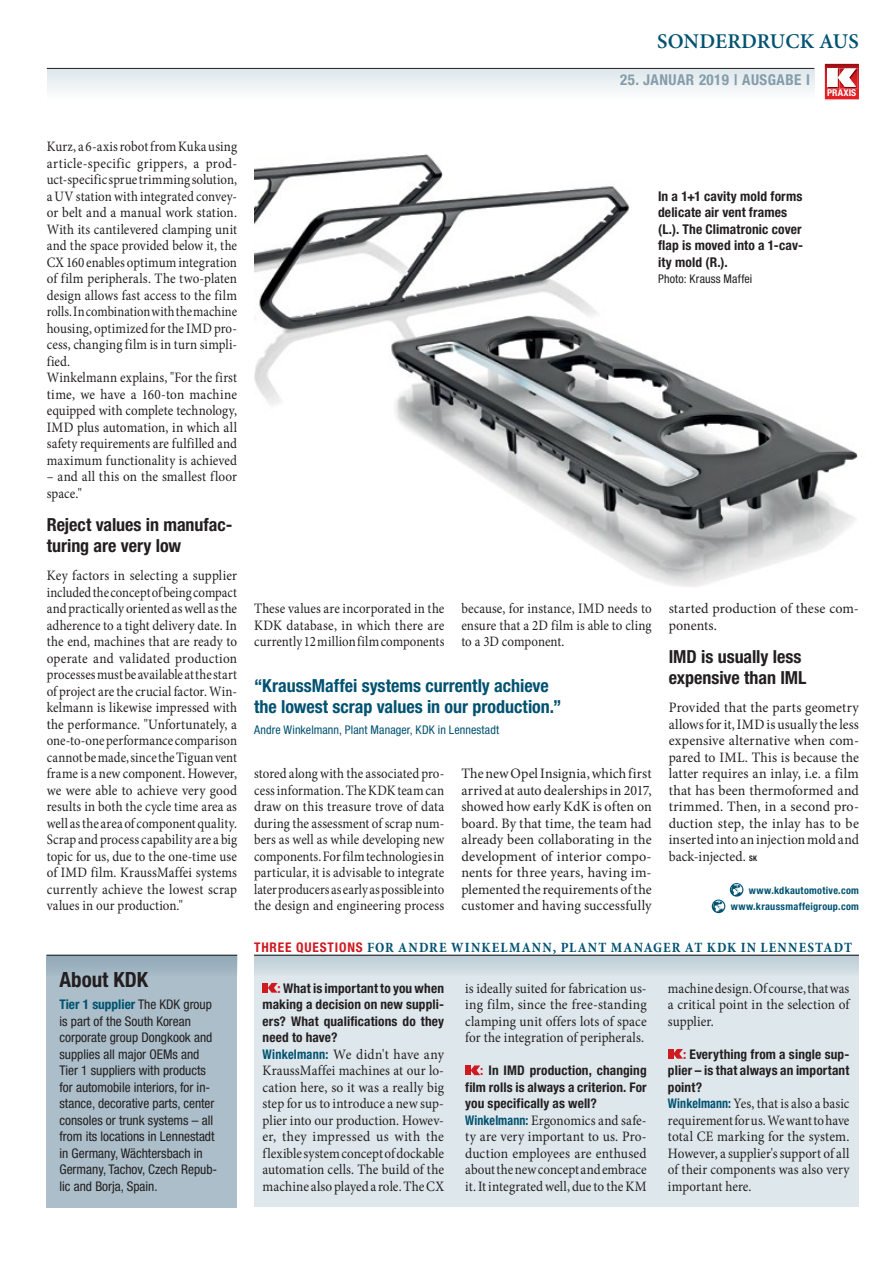
<style>
.page{position:relative;width:893px;height:1263px;background:#fff}
.page>*{position:absolute;margin:0;border:0;box-sizing:border-box;transform-origin:0 0}
.t1{font:600 21px "Minion Pro";letter-spacing:.01em;color:#005271}
.t2{font:700 condensed 21px "Helvetica Neue LT Std";color:#231f20}
.t3{font:700 condensed 18px/21px "Helvetica Neue LT Std";color:#005271}
.t4{font:700 condensed 18px/21px "Helvetica Neue LT Std";letter-spacing:-.005em;color:#231f20}
.t5{font:700 condensed 15px "Helvetica Neue LT Std";letter-spacing:.03em;color:#849daa}
.t6{font:14.4px/16.5px "Minion Pro";letter-spacing:.01em;color:#231f20;text-align:justify;scale:.9 1}
.t7{font:14.4px/16.5px "Minion Pro";letter-spacing:.01em;color:#231f20;text-align:justify;scale:.92 1}
.t8{font:14.4px/16.5px "Minion Pro";letter-spacing:.01em;color:#231f20;text-align:justify}
.t9{font:14.4px/16.5px "Minion Pro";letter-spacing:.01em;color:#231f20;text-align:justify;scale:.96 1}
.t10{font:14.4px/16.5px "Minion Pro";letter-spacing:.01em;color:#231f20;text-align:justify;scale:.94 1}
.t11{font:14.4px/16.5px "Minion Pro";letter-spacing:.01em;color:#231f20;text-align:justify;scale:.91 1}
.t12{font:700 condensed 14.25px "Minion Pro";letter-spacing:.08em;color:#005271}
.t13{font:700 condensed 13.5px/16.5px "Helvetica Neue LT Std";letter-spacing:.01em;color:#231f20}
.t14{font:condensed 13.35px/16.5px "Helvetica Neue LT Std";color:#231f20}
.t15{font:700 condensed 13.35px/16.5px "Helvetica Neue LT Std";letter-spacing:.01em;color:#231f20;text-align:justify}
.t16{font:condensed 12px "Helvetica Neue LT Std";letter-spacing:.005em;color:#005271}
.t17{font:condensed 12px "Helvetica Neue LT Std";letter-spacing:.01em;color:#231f20}
.t18{font:700 condensed 10.2px/16.5px "Helvetica Neue LT Std";letter-spacing:.03em;color:#005271;text-align:right}
.t19{font:700 condensed 9.45px "Helvetica Neue LT Std";letter-spacing:.015em;color:#fff}
.s1{font-weight:700;color:#005271}
.s2{font-family:"Helvetica Neue LT Std";font-weight:700;font-stretch:condensed;font-size:7.65px}
.s3{font-family:"Helvetica Neue LT Std";font-size:13.35px;color:#ce1b22}
.s4{color:#ce1b22}
.s5{font-family:"Helvetica Neue LT Std";font-weight:700;font-stretch:condensed;font-size:13.35px;color:#005271}
</style>
<div class="page">
<svg style="left:712px;top:883px;width:31px;height:29px"></svg>
<div style="left:254px;top:955px;width:605px;height:252px;background:#dee7eb"></div>
<div style="left:263px;top:983px;width:5px;height:10px;background:#ce1b22"></div>
<svg style="left:268px;top:983px;width:10px;height:10px"></svg>
<div style="left:465px;top:1065px;width:5px;height:10px;background:#ce1b22"></div>
<svg style="left:471px;top:1065px;width:9px;height:10px"></svg>
<div style="left:668px;top:1049px;width:5px;height:10px;background:#ce1b22"></div>
<svg style="left:673px;top:1049px;width:10px;height:10px"></svg>
<div style="left:254px;top:955px;width:605px;height:21px;background:linear-gradient(to right,#cad7de,#cad7de)"></div>
<div style="left:47px;top:955px;width:190px;height:252px;background:#abbec9"></div>
<div style="left:47px;top:955px;width:190px;height:21px;background:#9ab1bd"></div>
<hr style="left:47px;top:955px;width:190px;height:1px;background:#231f20">
<img style="left:254px;top:154px;width:604px;height:433px">
<div style="left:47px;top:68px;width:767px;height:32px;background:linear-gradient(to bottom,#dde6ea,#fcfdfd)"></div>
<hr style="left:47px;top:68px;width:767px;height:1px;background:#231f20">
<svg style="left:824px;top:63px;width:35px;height:36px"></svg>
<h1 class="t1" style="left:657px;top:26px;width:203px">SONDERDRUCK AUS</h1>
<p class="t5" style="left:620px;top:71px;width:41px">25. Janua</p>
<p class="t5" style="left:686px;top:71px;width:75px">r 2019 | Ausga</p>
<p class="t5" style="left:785px;top:71px;width:26px">be I</p>
<p class="t19" style="left:827px;top:87px;width:31px">PRAXIS</p>
<p class="t6" style="left:47px;top:138px;width:213px;text-align:left">Kurz, a 6-axis robot from Kuka using article-specific grippers, a prod&shy;uct-specific sprue trimming solution, a UV station with integrated convey&shy;or belt and a manual work station.<br>With its cantilevered clamping unit and the space provided below it, the CX 160 enables optimum integration of film peripherals. The two-platen design allows fast access to the film rolls. In combination with the machine housing, optimized for the IMD pro&shy;cess, changing film is in turn simpli&shy;fied.<br>Winkelmann explains, "For the first time, we have a 160-ton machine equipped with complete technology, IMD plus automation, in which all safety requirements are fulfilled and maximum functionality is achieved</p>
<p class="t7" style="left:47px;top:468px;width:208px">– and all this on the smallest floor space."</p>
<p class="t4" style="left:47px;top:514px;width:187px">Reject values in manufac&shy;turing are very low</p>
<p class="t7" style="left:47px;top:567px;width:208px">Key factors in selecting a supplier included the concept of being compact and practically oriented as well as the adherence to a tight delivery date. In the end, machines that are ready to operate and validated production processes must be available at the start of project are the crucial factor. Win&shy;kelmann is likewise impressed with the performance. "Unfortunately, a one-to-one performance comparison cannot be made, since the Tiguan vent frame is a new component. However, we were able to achieve very good results in both the cycle time area as well as the area of component quality.<br>Scrap and process capability are a big topic for us, due to the one-time use of IMD film. KraussMaffei systems currently achieve the lowest scrap values in our production."</p>
<h1 class="t2" style="left:60px;top:967px;width:90px">About KDK</h1>
<p class="t14" style="left:60px;top:996px;width:159px"><span class="s1">Tier 1 supplier</span> The KDK group is part of the South Korean corporate group Dongkook and supplies all major OEMs and<br>Tier 1 suppliers with products for automobile interiors, for in&shy;stance, decorative parts, center consoles or trunk systems – all from its locations in Lennestadt in Germany, Wächtersbach in<br>Germany, Tachov, Czech Repub&shy;lic and Borja, Spain.</p>
<p class="t13" style="left:658px;top:187px;width:146px">In a 1+1 cavity mold forms delicate air vent frames (L.). The Climatronic cover flap is moved into a 1-cav&shy;ity mold (R.).</p>
<p class="t17" style="left:658px;top:272px;width:96px">Photo: Krauss Maffei</p>
<p class="t8" style="left:669px;top:600px;width:192px">started production of these com&shy;ponents.</p>
<p class="t4" style="left:669px;top:646px;width:139px">IMD is usually less expensive than IML</p>
<p class="t9" style="left:669px;top:699px;width:200px">Provided that the parts geometry allows for it, IMD is usually the less expensive alternative when com&shy;pared to IML. This is because the latter requires an inlay, i.e. a film that has been thermoformed and trimmed. Then, in a second pro&shy;duction step, the inlay has to be inserted into an injection mold and back-injected. <span class="s2">sk</span></p>
<p class="t18" style="left:731px;top:882px;width:130px">www.kdkautomotive.com www.kraussmaffeigroup.com</p>
<p class="t12" style="left:254px;top:937px;width:600px"><span class="s3">THREE QUESTIONS</span> FOR ANDRE WINKELMANN, PLANT MANAGER AT KDK IN LENNESTADT</p>
<p class="t15" style="left:263px;top:979px;width:183px;text-indent:15px"><span class="s4">:</span> What is important to you when making a decision on new suppli&shy;ers? What qualifications do they need to have?</p>
<p class="t10" style="left:263px;top:1046px;width:195px"><span class="s5">Winkelmann:</span> We didn't have any KraussMaffei machines at our lo&shy;cation here, so it was a really big step for us to introduce a new sup&shy;plier into our production. Howev&shy;er, they impressed us with the flexible system concept of dockable automation cells. The build of the machine also played a role. The CX</p>
<p class="t6" style="left:254px;top:600px;width:213px">These values are incorporated in the KDK database, in which there are currently 12 million film components</p>
<p class="t6" style="left:461px;top:600px;width:213px">because, for instance, IMD needs to ensure that a 2D film is able to cling to a 3D component.</p>
<p class="t3" style="left:254px;top:675px;width:309px">“KraussMaffei systems currently achieve the lowest scrap values in our production.”</p>
<p class="t16" style="left:254px;top:723px;width:247px">Andre Winkelmann, Plant Manager, KDK in Lennestadt</p>
<p class="t6" style="left:254px;top:765px;width:213px">stored along with the associated pro&shy;cess information. The KDK team can draw on this treasure trove of data during the assessment of scrap num&shy;bers as well as while developing new components. For film technologies in particular, it is advisable to integrate later producers as early as possible into the design and engineering process</p>
<p class="t8" style="left:461px;top:765px;width:192px">The new Opel Insignia, which first arrived at auto dealerships in 2017, showed how early KdK is often on board. By that time, the team had already been collaborating in the development of interior compo&shy;nents for three years, having im&shy;plemented the requirements of the customer and having successfully</p>
<p class="t6" style="left:668px;top:980px;width:203px">machine design. Of course, that was a critical point in the selection of supplier.</p>
<p class="t15" style="left:668px;top:1045px;width:183px;text-indent:15px"><span class="s4">:</span> Everything from a single sup&shy;plier – is that always an important point?</p>
<p class="t11" style="left:668px;top:1095px;width:201px"><span class="s5">Winkelmann:</span> Yes, that is also a basic requirement for us. We want to have total CE marking for the system.<br>However, a supplier's support of all of their components was also very important here.</p>
<p class="t7" style="left:465px;top:980px;width:199px">is ideally suited for fabrication us&shy;ing film, since the free-standing clamping unit offers lots of space for the integration of peripherals.</p>
<p class="t15" style="left:465px;top:1062px;width:183px;text-indent:15px"><span class="s4">:</span> In IMD production, changing film rolls is always a criterion. For you specifically as well?</p>
<p class="t7" style="left:465px;top:1112px;width:199px"><span class="s5">Winkelmann:</span> Ergonomics and safe&shy;ty are very important to us. Pro&shy;duction employees are enthused about the new concept and embrace it. It integrated well, due to the KM</p>
</div>
